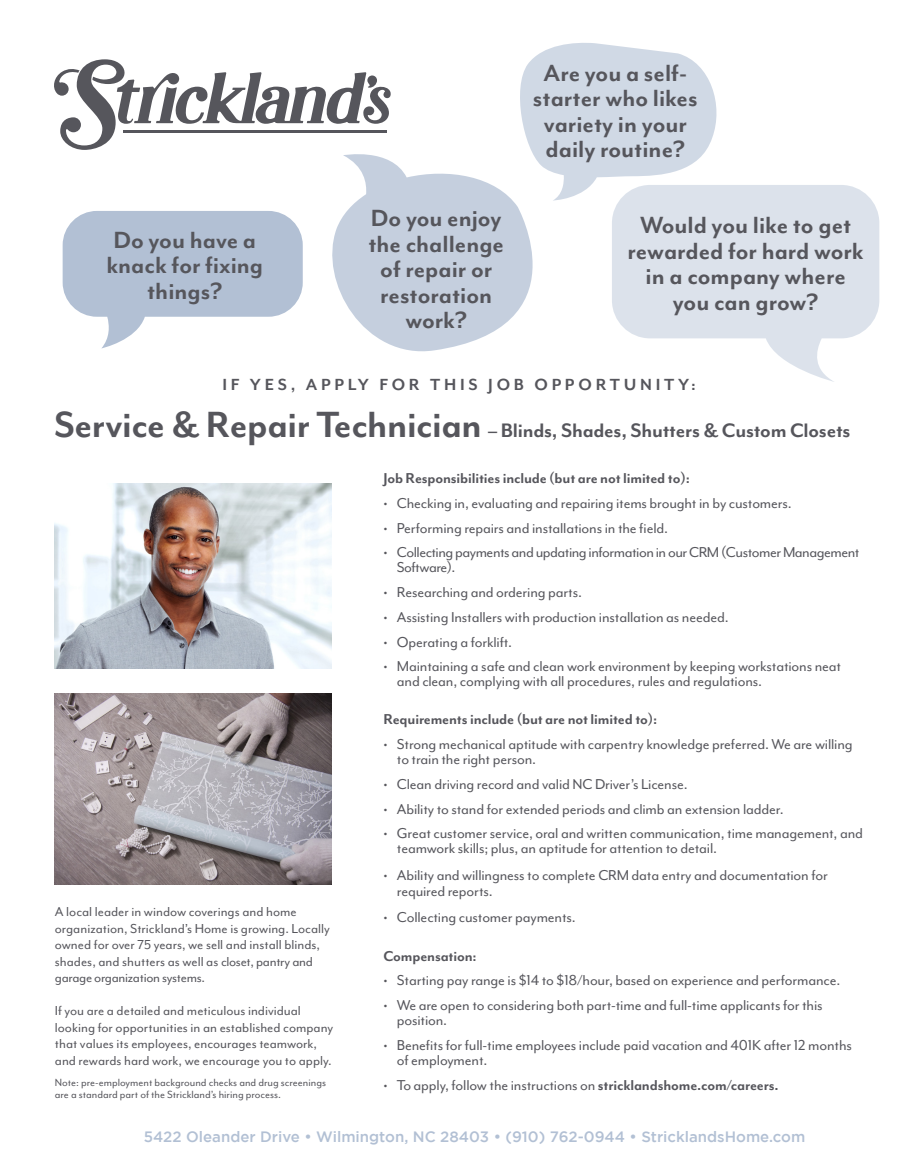
<style>
.page{position:relative;width:918px;height:1175px;background:#fff}
.page>*{position:absolute;margin:0;border:0;box-sizing:border-box;transform-origin:0 0}
.t1{font:700 27px/25.5px "Mr Eaves Mod OT";color:#56565c;text-align:center}
.t2{font:700 22.5px "Mr Eaves Mod OT";letter-spacing:-.01em;color:#56565c}
.t3{font:700 18.6px "Mr Eaves Mod OT";letter-spacing:.2em;color:#56565c}
.t4{font:16.5px/15px "Mr Eaves Mod OT";letter-spacing:-.01em;color:#56565c}
.t5{font:700 16.5px "Mr Eaves Mod OT";letter-spacing:-.01em;color:#56565c}
.t6{font:16.5px/15px "Mr Eaves Mod OT";letter-spacing:-.03em;color:#56565c}
.t7{font:15px/16.5px "Mr Eaves Mod OT";color:#56565c}
.t8{font:500 15px "Gotham";color:#b2c0d4}
.t9{font:12px/12px "Mr Eaves Mod OT";color:#56565c}
.s1{font-size:42px}
.s2{font-weight:700}
</style>
<div class="page">
<svg style="left:718px;top:185px;width:161px;height:197px;fill:#dce2eb"></svg>
<svg style="left:54px;top:43px;width:664px;height:309px"></svg>
<img style="left:55px;top:483px;width:277px;height:185px">
<img style="left:55px;top:693px;width:277px;height:191px">
<h1 class="t1" style="left:106px;top:227px;width:158px">Do you have a knack for fixing things?</h1>
<h1 class="t1" style="left:368px;top:206px;width:137px">Do you enjoy the challenge of repair or restoration work?</h1>
<h1 class="t1" style="left:533px;top:60px;width:166px">Are you a self&shy;starter who likes variety in your daily routine?</h1>
<h1 class="t1" style="left:628px;top:212px;width:238px">Would you like to get rewarded for hard work in a company where you can grow?</h1>
<p class="t3" style="left:222px;top:374px;width:475px">IF YES, APPLY FOR THIS JOB OPPORTUNITY:</p>
<h2 class="t2" style="left:54px;top:418px;width:798px"><span class="s1">Service &amp; Repair Technician</span> – Blinds, Shades, Shutters &amp; Custom Closets</h2>
<p class="t5" style="left:383px;top:469px;width:308px">Job Responsibilities include (but are not limited to):</p>
<p class="t4" style="left:383px;top:495px;width:410px">• Checking in, evaluating and repairing items brought in by customers.</p>
<p class="t4" style="left:383px;top:520px;width:286px">• Performing repairs and installations in the field.</p>
<p class="t6" style="left:397px;top:545px;width:464px;text-indent:-13px">• Collecting payments and updating information in our CRM (Customer Management<br>Software).</p>
<p class="t4" style="left:383px;top:585px;width:200px">• Researching and ordering parts.</p>
<p class="t4" style="left:383px;top:609px;width:347px">• Assisting Installers with production installation as needed.</p>
<p class="t4" style="left:383px;top:634px;width:130px">• Operating a forklift.</p>
<p class="t4" style="left:397px;top:659px;width:446px;text-indent:-13px">• Maintaining a safe and clean work environment by keeping workstations neat and clean, complying with all procedures, rules and regulations.</p>
<p class="t5" style="left:383px;top:710px;width:275px">Requirements include (but are not limited to):</p>
<p class="t4" style="left:397px;top:737px;width:457px;text-indent:-13px">• Strong mechanical aptitude with carpentry knowledge preferred. We are willing to train the right person.</p>
<p class="t4" style="left:383px;top:776px;width:306px">• Clean driving record and valid NC Driver’s License.</p>
<p class="t4" style="left:383px;top:801px;width:402px">• Ability to stand for extended periods and climb an extension ladder.</p>
<p class="t4" style="left:397px;top:826px;width:468px;text-indent:-13px">• Great customer service, oral and written communication, time management, and teamwork skills; plus, an aptitude for attention to detail.</p>
<p class="t4" style="left:397px;top:866px;width:432px;line-height:16.5px;text-indent:-13px">• Ability and willingness to complete CRM data entry and documentation for required reports.</p>
<p class="t4" style="left:383px;top:910px;width:194px">• Collecting customer payments.</p>
<p class="t5" style="left:383px;top:946px;width:95px">Compensation:</p>
<p class="t4" style="left:383px;top:973px;width:459px">• Starting pay range is $14 to $18/hour, based on experience and performance.</p>
<p class="t4" style="left:397px;top:997px;width:427px;text-indent:-13px">• We are open to considering both part-time and full-time applicants for this position.</p>
<p class="t4" style="left:397px;top:1037px;width:457px;text-indent:-13px">• Benefits for full-time employees include paid vacation and 401K after 12 months of employment.</p>
<p class="t4" style="left:383px;top:1077px;width:397px">• To apply, follow the instructions on <span class="s2">stricklandshome.com/careers.</span></p>
<p class="t7" style="left:55px;top:903px;width:277px">A local leader in window coverings and home organization, Strickland’s Home is growing. Locally owned for over 75 years, we sell and install blinds, shades, and shutters as well as closet, pantry and garage organization systems.</p>
<p class="t7" style="left:55px;top:1002px;width:280px">If you are a detailed and meticulous individual looking for opportunities in an established company that values its employees, encourages teamwork, and rewards hard work, we encourage you to apply.</p>
<p class="t9" style="left:55px;top:1076px;width:273px">Note: pre-employment background checks and drug screenings are a standard part of the Strickland’s hiring process.</p>
<p class="t8" style="left:144px;top:1128px;width:663px">5422 Oleander Drive • Wilmington, NC 28403 • (910) 762-0944 • StricklandsHome.com</p>
</div>
